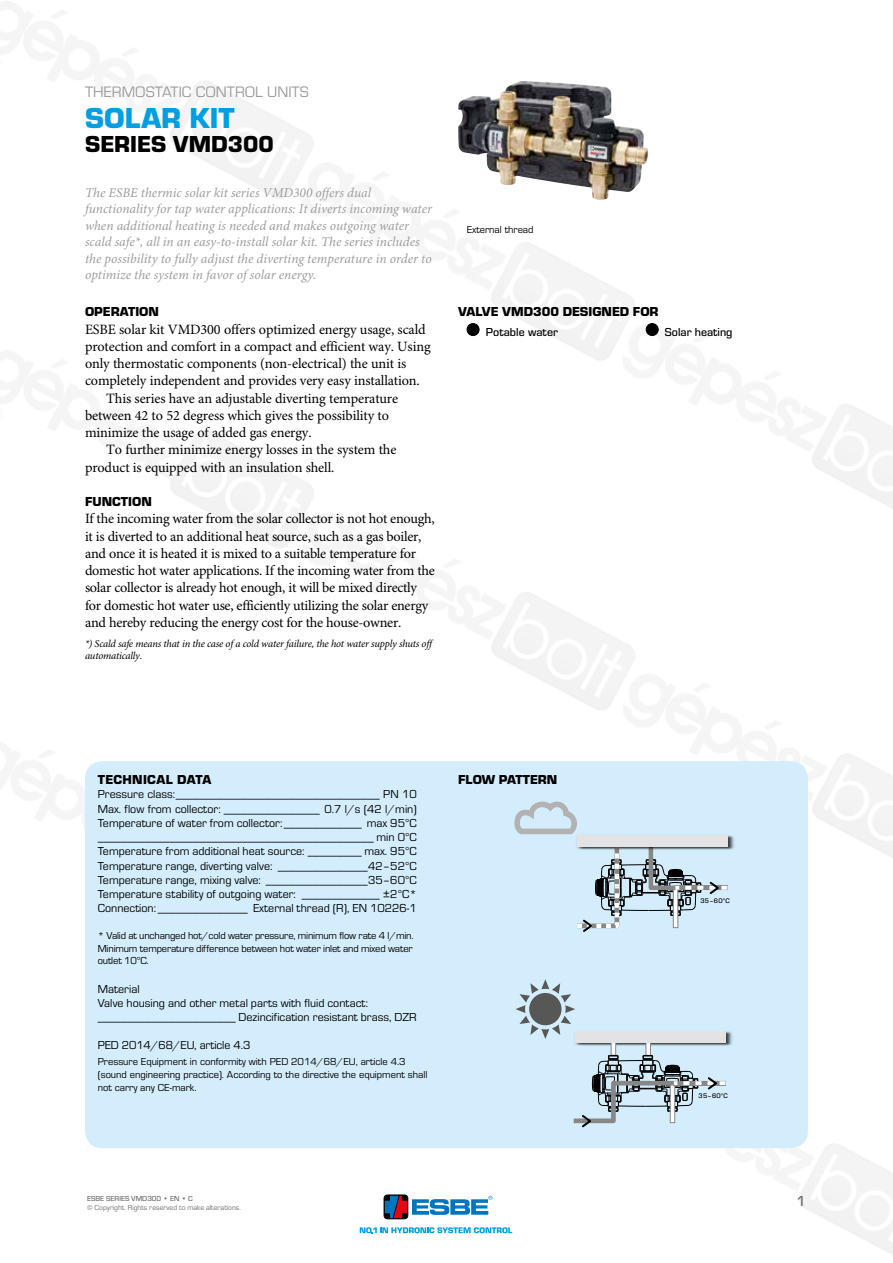
<style>
.page{position:relative;width:893px;height:1263px;background:#fff}
.page>*{position:absolute;margin:0;border:0;box-sizing:border-box;transform-origin:0 0}
.t1{font:700 30px "ESBE Eurostile";color:#009fe3}
.t2{font:700 24px "ESBE Eurostile";color:#000}
.t3{font:15.75px "ESBE Eurostile";color:#9d9d9c}
.t4{font:500 15px "ESBE Eurostile";color:#706f6f}
.t5{font:14.25px/17.2px "Minion Pro";letter-spacing:-.01em;color:#000}
.t6{font:italic 13.5px/16.5px "Minion Pro";color:#9d9d9c}
.t7{font:700 13.5px "ESBE Eurostile";color:#000}
.t8{font:700 13.5px "ESBE Eurostile";letter-spacing:.025em;color:#000}
.t9{font:12px/14.2px "ESBE Eurostile";color:#000;text-align:justify}
.t10{font:500 12px "ESBE Eurostile";color:#000}
.t11{font:10.5px/12.6px "ESBE Eurostile";color:#000;text-align:justify}
.t12{font:italic 10.5px/12px "Minion Pro";letter-spacing:-.02em;color:#000}
.t13{font:7.5px "ESBE Eurostile";color:#706f6f}
.t14{font:500 7.5px "ESBE Eurostile";color:#706f6f}
.t15{font:500 6.75px "ESBE Eurostile";letter-spacing:.03em;color:#000}
</style>
<div class="page">
<img style="left:85px;top:81px;width:808px;height:1173px">
<div style="left:85px;top:761px;width:723px;height:387px;background:#d4edfc;border-radius:17px"></div>
<img style="left:497px;top:81px;width:25px;height:17px">
<img style="left:730px;top:1032px;width:3px;height:13px">
<svg style="left:515px;top:979px;width:60px;height:60px"></svg>
<svg style="left:514px;top:801px;width:63px;height:33px"></svg>
<img style="left:731px;top:835px;width:4px;height:15px">
<img style="left:573px;top:832px;width:158px;height:18px">
<div style="left:577px;top:835px;width:151px;height:12px;background:#e3e3e3"></div>
<svg style="left:573px;top:841px;width:155px;height:91px"></svg>
<hr style="left:646px;top:1037px;width:4px;height:18px;background:#fff">
<div style="left:646px;top:1037px;width:5px;height:19px;border:1px solid #878787"></div>
<div style="left:611px;top:1037px;width:5px;height:18px;background:#fff"></div>
<div style="left:611px;top:1037px;width:5px;height:18px;border:1px solid #878787"></div>
<img style="left:571px;top:1028px;width:159px;height:18px">
<div style="left:575px;top:1031px;width:151px;height:12px;background:#e3e3e3"></div>
<svg style="left:573px;top:1055px;width:153px;height:73px"></svg>
<div style="left:467px;top:324px;width:12px;height:12px;background:#000;border-radius:50%"></div>
<div style="left:467px;top:323px;width:12px;height:13px;border:1px solid #000;border-radius:50%"></div>
<div style="left:646px;top:324px;width:12px;height:12px;background:#000;border-radius:50%"></div>
<div style="left:646px;top:323px;width:13px;height:13px;border:1px solid #000;border-radius:50%"></div>
<svg style="left:360px;top:1227px;width:152px;height:6px"></svg>
<div style="left:384px;top:1195px;width:24px;height:24px;border:1px solid #000;border-radius:3px"></div>
<svg style="left:385px;top:1196px;width:107px;height:22px"></svg>
<p class="t3" style="left:85px;top:83px;width:225px">THERMOSTATIC CONTROL UNITS</p>
<h1 class="t1" style="left:85px;top:102px;width:151px">SOLAR KIT</h1>
<h2 class="t2" style="left:85px;top:131px;width:190px">SERIES VMD300</h2>
<p class="t6" style="left:85px;top:185px;width:349px">The ESBE thermic solar kit series VMD300 offers dual functionality for tap water applications: It diverts incoming water when additional heating is needed and makes outgoing water scald safe*, all in an easy-to-install solar kit. The series includes the possibility to fully adjust the diverting temperature in order to optimize the system in favor of solar energy.</p>
<p class="t7" style="left:85px;top:304px;width:75px">OPERATION</p>
<p class="t5" style="left:85px;top:321px;width:342px">ESBE solar kit VMD300 offers optimized energy usage, scald</p>
<p class="t5" style="left:85px;top:338px;width:347px">protection and comfort in a compact and efficient way. Using</p>
<p class="t5" style="left:85px;top:355px;width:323px">only thermostatic components (non-electrical) the unit is</p>
<p class="t5" style="left:85px;top:373px;width:336px">completely independent and provides very easy installation.</p>
<p class="t5" style="left:106px;top:390px;width:293px">This series have an adjustable diverting temperature</p>
<p class="t5" style="left:85px;top:407px;width:305px">between 42 to 52 degress which gives the possibility to</p>
<p class="t5" style="left:85px;top:424px;width:228px">minimize the usage of added gas energy.</p>
<p class="t5" style="left:106px;top:442px;width:292px">To further minimize energy losses in the system the</p>
<p class="t5" style="left:85px;top:459px;width:251px">product is equipped with an insulation shell.</p>
<p class="t7" style="left:85px;top:494px;width:68px">FUNCTION</p>
<p class="t5" style="left:85px;top:511px;width:351px">If the incoming water from the solar collector is not hot enough, it is diverted to an additional heat source, such as a gas boiler, and once it is heated it is mixed to a suitable temperature for domestic hot water applications. If the incoming water from the solar collector is already hot enough, it will be mixed directly for domestic hot water use, efficiently utilizing the solar energy and hereby reducing the energy cost for the house-owner.</p>
<p class="t12" style="left:85px;top:638px;width:348px">*) Scald safe means that in the case of a cold water failure, the hot water supply shuts off automatically.</p>
<p class="t11" style="left:467px;top:223px;width:68px">External thread</p>
<p class="t7" style="left:458px;top:304px;width:202px">VALVE VMD300 DESIGNED FOR</p>
<p class="t10" style="left:486px;top:325px;width:74px">Potable water</p>
<p class="t10" style="left:665px;top:325px;width:69px">Solar heating</p>
<p class="t8" style="left:98px;top:772px;width:115px">TECHNICAL DATA</p>
<p class="t9" style="left:98px;top:787px;width:320px">Pressure class:__________________________________ PN 10<br>Max. flow from collector: ________________ 0.7 l/s (42 l/min)<br>Temperature of water from collector:_____________ max 95°C ______________________________________________ min 0°C Temperature from additional heat source: _________ max. 95°C Temperature range, diverting valve: _______________42–52°C Temperature range, mixing valve: _________________35–60°C Temperature stability of outgoing water: _____________ ±2°C* Connection: _______________ External thread (R), EN 10226-1</p>
<p class="t11" style="left:98px;top:930px;width:317px">* Valid at unchanged hot/cold water pressure, minimum flow rate 4 l/min.<br>Minimum temperature difference between hot water inlet and mixed water outlet 10°C.</p>
<p class="t9" style="left:98px;top:982px;width:320px;text-align:left">Material<br>Valve housing and other metal parts with fluid contact: _______________________ Dezincification resistant brass, DZR</p>
<p class="t9" style="left:98px;top:1038px;width:154px">PED 2014/68/EU, article 4.3</p>
<p class="t11" style="left:98px;top:1056px;width:331px;text-align:left">Pressure Equipment in conformity with PED 2014/68/EU, article 4.3 (sound engineering practice). According to the directive the equipment shall not carry any CE-mark.</p>
<p class="t7" style="left:458px;top:772px;width:101px">FLOW PATTERN</p>
<p class="t14" style="left:87px;top:1194px;width:107px">ESBE SERIES VMD300 • EN • C</p>
<p class="t13" style="left:87px;top:1203px;width:155px">© Copyright. Rights reserved to make alterations.</p>
<p class="t15" style="left:700px;top:897px;width:31px">35–60°C</p>
<p class="t15" style="left:699px;top:1092px;width:31px">35–60°C</p>
<p class="t4" style="left:796px;top:1193px;width:11px">1</p>
</div>
